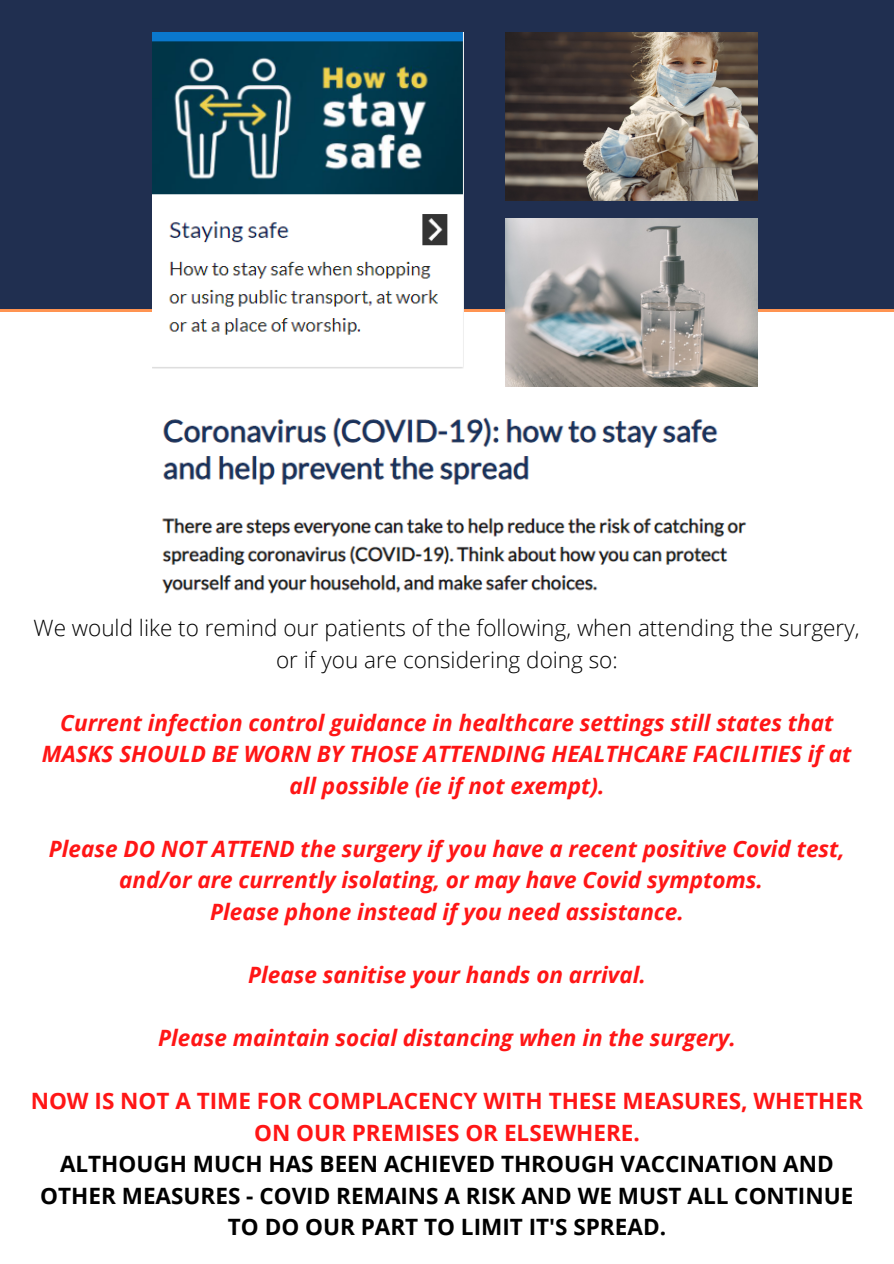
<style>
.page{position:relative;width:894px;height:1264px;background:#fff}
.page>*{position:absolute;margin:0;border:0;box-sizing:border-box;transform-origin:0 0}
.t1{font:italic 700 22.5px/31.5px "Open Sans";color:#ff1616;text-align:center}
.t2{font:700 22.5px/31.5px "Open Sans";color:#000;text-align:center}
.t3{font:300 22.5px/31.5px "Open Sans";color:#000;text-align:center}
.t4{font:700 22.5px/31.5px "Open Sans";color:#ff1616;text-align:center}
</style>
<div class="page">
<div style="left:0;top:0;width:893px;height:1263px;background:#202f50"></div>
<div style="left:0;top:310px;width:893px;height:953px;background:#fff"></div>
<hr style="left:0;top:310px;width:893px;height:2px;background:#ff9451">
<img style="left:152px;top:33px;width:311px;height:335px">
<img style="left:505px;top:33px;width:252px;height:167px">
<img style="left:505px;top:218px;width:252px;height:168px">
<img style="left:162px;top:417px;width:585px;height:177px">
<p class="t3" style="left:34px;top:611px;width:827px">We would like to remind our patients of the following, when attending the surgery, or if you are considering doing so:</p>
<p class="t1" style="left:42px;top:706px;width:810px">Current infection control guidance in healthcare settings still states that<br>MASKS SHOULD BE WORN BY THOSE ATTENDING HEALTHCARE FACILITIES if at all possible (ie if not exempt).</p>
<p class="t1" style="left:49px;top:832px;width:797px">Please DO NOT ATTEND the surgery if you have a recent positive Covid test, and/or are currently isolating, or may have Covid symptoms.</p>
<p class="t1" style="left:210px;top:895px;width:475px">Please phone instead if you need assistance.</p>
<p class="t1" style="left:248px;top:958px;width:399px">Please sanitise your hands on arrival.</p>
<p class="t1" style="left:158px;top:1021px;width:579px">Please maintain social distancing when in the surgery.</p>
<p class="t4" style="left:31px;top:1084px;width:833px">NOW IS NOT A TIME FOR COMPLACENCY WITH THESE MEASURES, WHETHER<br>ON OUR PREMISES OR ELSEWHERE.</p>
<p class="t2" style="left:40px;top:1147px;width:814px">ALTHOUGH MUCH HAS BEEN ACHIEVED THROUGH VACCINATION AND<br>OTHER MEASURES - COVID REMAINS A RISK AND WE MUST ALL CONTINUE<br>TO DO OUR PART TO LIMIT IT'S SPREAD.</p>
</div>
